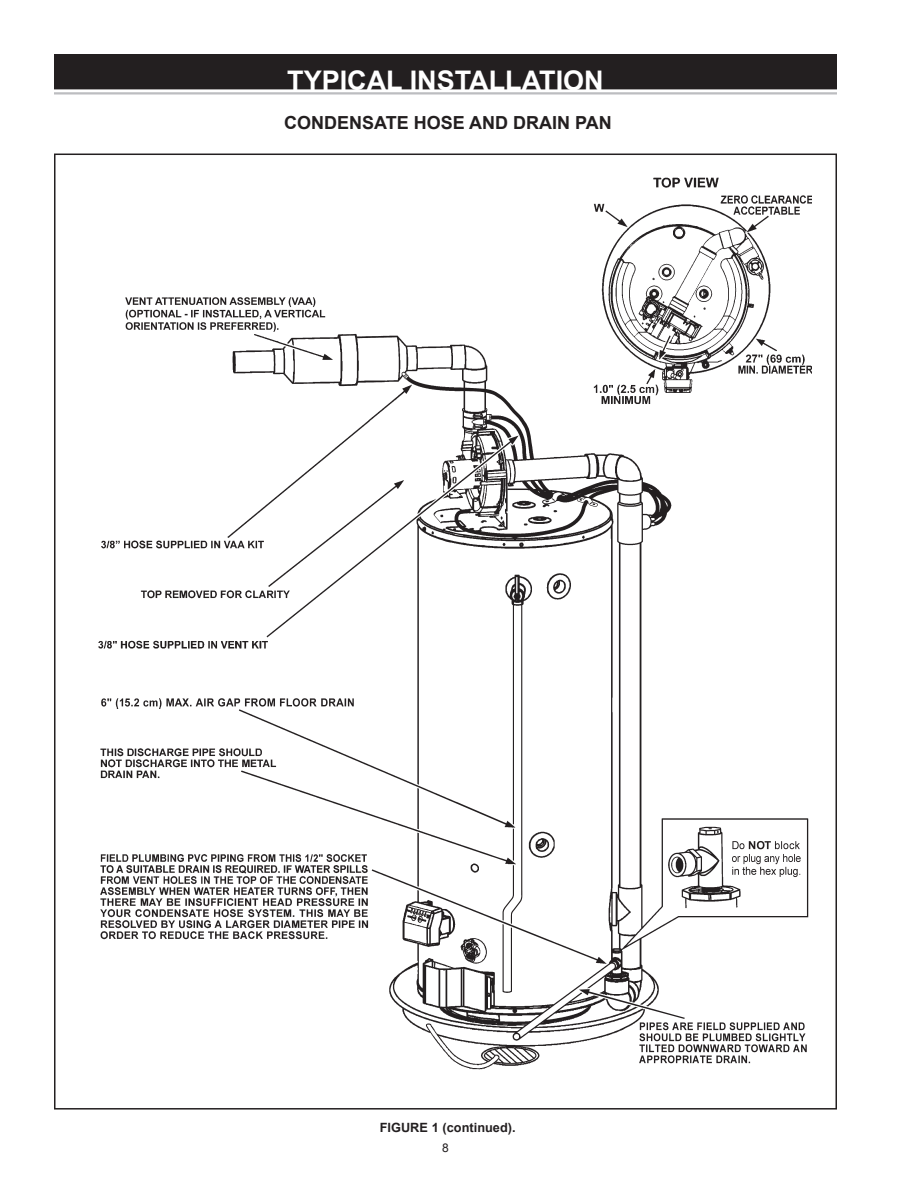
<style>
.page{position:relative;width:918px;height:1188px;background:#fff}
.page>*{position:absolute;margin:0;border:0;box-sizing:border-box;transform-origin:0 0}
.t1{font:700 27px "Arial";color:#fff}
.t2{font:700 18px "Arial";color:#231f20}
.t3{font:700 12.75px "Arial";color:#231f20}
.t4{font:12px "Arial";color:#231f20}
</style>
<div class="page">
<img style="left:98px;top:297px;width:711px;height:773px">
<div style="left:55px;top:55px;width:781px;height:34px;background:#231f20"></div>
<div style="left:54px;top:54px;width:783px;height:35px;border:2px solid #231f20"></div>
<hr style="left:54px;top:92px;width:783px;height:2px;background:#bcbdc0">
<img style="left:593px;top:177px;width:219px;height:231px">
<h1 class="t1" style="left:287px;top:62px;width:318px">TYPICAL INSTALLATION</h1>
<p class="t2" style="left:284px;top:111px;width:329px">CONDENSATE HOSE AND DRAIN PAN</p>
<p class="t3" style="left:380px;top:1119px;width:137px">FIGURE 1 (continued).</p>
<p class="t4" style="left:442px;top:1140px;width:8px">8</p>
</div>
